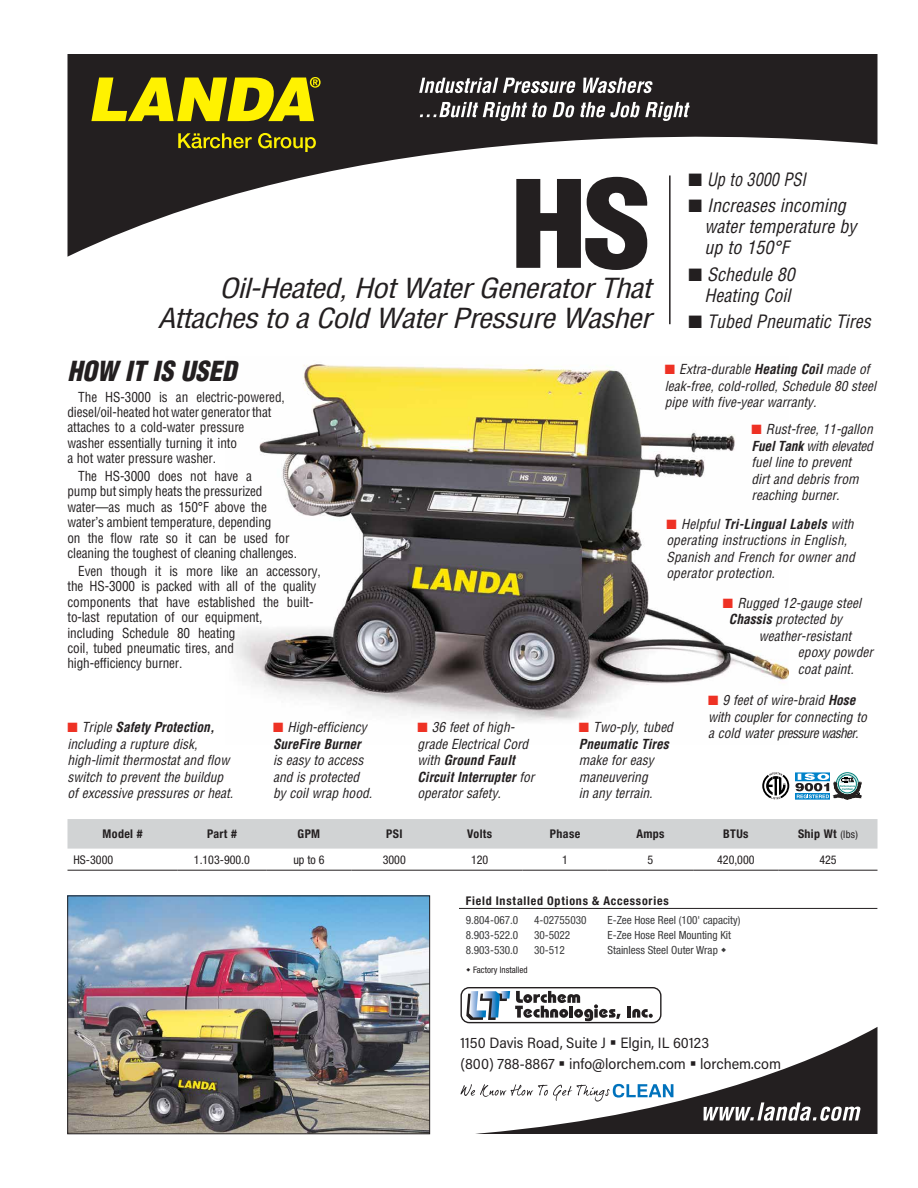
<style>
.page{position:relative;width:918px;height:1188px;background:#fff}
.page>*{position:absolute;margin:0;border:0;box-sizing:border-box;transform-origin:0 0}
.t1{font:900 condensed 118.5px "Helvetica";color:#231f20;scale:1.15 1}
.t2{font:italic condensed 27px "Helvetica";letter-spacing:-.025em;color:#231f20;scale:1.15 1}
.t3{font:italic 900 condensed 27px "Helvetica";color:#231f20}
.t4{font:italic condensed 18px/21px "Helvetica";color:#231f20}
.t5{font:italic condensed 18px "Helvetica";color:#231f20;scale:.9 1}
.t6{font:15px "Acumin Pro Semi Cond";color:#231f20}
.t7{font:italic condensed 13.5px/16.5px "Helvetica";color:#231f20}
.t8{font:condensed 13.5px/15.5px "Helvetica";letter-spacing:-.01em;color:#231f20}
.t9{font:700 condensed 12px "Helvetica Neue";letter-spacing:.03em;color:#231f20}
.t10{font:condensed 12px "Helvetica Neue";color:#231f20}
.t11{font:700 condensed 12px "Helvetica Neue";letter-spacing:.065em;color:#231f20}
.t12{font:condensed 11.25px "Helvetica Neue";color:#3b3b3c}
.t13{font:condensed 9px "Helvetica Neue";color:#231f20}
.t14{font:700 2.55px/3px "Helvetica";color:#00817b;text-align:center}
.s1{color:#ee3124}
.s2{font-weight:700}
.s3{font-weight:400;font-size:10.5px}
</style>
<div class="page">
<img style="left:234px;top:364px;width:554px;height:358px">
<img style="left:70px;top:898px;width:358px;height:234px">
<div style="left:68px;top:896px;width:362px;height:238px;border:1px solid #231f20"></div>
<hr style="left:669px;top:175px;width:2px;height:149px;background:#231f20">
<div style="left:68px;top:819px;width:810px;height:30px;background:#d1d3d4"></div>
<hr style="left:68px;top:870px;width:110px;height:1px;background:#231f20">
<hr style="left:178px;top:870px;width:88px;height:1px;background:#231f20">
<hr style="left:266px;top:870px;width:86px;height:1px;background:#231f20">
<hr style="left:352px;top:870px;width:85px;height:1px;background:#231f20">
<hr style="left:437px;top:870px;width:85px;height:1px;background:#231f20">
<hr style="left:522px;top:870px;width:86px;height:1px;background:#231f20">
<hr style="left:608px;top:870px;width:85px;height:1px;background:#231f20">
<hr style="left:693px;top:870px;width:86px;height:1px;background:#231f20">
<hr style="left:779px;top:870px;width:99px;height:1px;background:#231f20">
<hr style="left:459px;top:908px;width:418px;height:1px;background:#231f20">
<svg style="left:795px;top:772px;width:66px;height:27px"></svg>
<svg style="left:762px;top:772px;width:27px;height:27px"></svg>
<svg style="left:68px;top:54px;width:810px;height:203px"></svg>
<svg style="left:419px;top:78px;width:157px;height:15px"></svg>
<svg style="left:583px;top:78px;width:70px;height:15px"></svg>
<svg style="left:420px;top:102px;width:127px;height:19px"></svg>
<svg style="left:553px;top:102px;width:137px;height:19px"></svg>
<svg style="left:91px;top:77px;width:230px;height:44px;background:#a69d0c"></svg>
<svg style="left:178px;top:133px;width:74px;height:15px"></svg>
<svg style="left:258px;top:133px;width:58px;height:19px"></svg>
<svg style="left:461px;top:987px;width:417px;height:147px"></svg>
<p class="t1" style="left:511px;top:151px;width:124px">HS</p>
<p class="t2" style="left:158px;top:301px;width:431px">Attaches to a Cold Water Pressure Washer</p>
<p class="t2" style="left:219px;top:271px;width:377px">Oil-Heated, Hot Water Generator That</p>
<p class="t5" style="left:688px;top:168px;width:132px">■ Up to 3000 PSI</p>
<p class="t4" style="left:705px;top:195px;width:153px;text-indent:-16px">■ Increases incoming water temperature by up to 150°F</p>
<p class="t4" style="left:688px;top:264px;width:108px;text-align:right">■ Schedule 80<br>Heating Coil</p>
<p class="t4" style="left:688px;top:311px;width:184px">■ Tubed Pneumatic Tires</p>
<p class="t3" style="left:68px;top:354px;width:170px">HOW IT IS USED</p>
<p class="t8" style="left:68px;top:389px;width:219px;text-indent:11px">The HS-3000 is an electric-powered, diesel/oil-heated hot water generator that attaches to a cold-water pressure<br>washer essentially turning it into<br>a hot water pressure washer.</p>
<p class="t8" style="left:68px;top:468px;width:231px;text-indent:11px">The HS-3000 does not have a<br>pump but simply heats the pressurized water—as much as 150°F above the water’s ambient temperature, depending<br>on the flow rate so it can be used for cleaning the toughest of cleaning challenges.</p>
<p class="t8" style="left:68px;top:563px;width:255px;text-indent:11px">Even though it is more like an accessory, the HS-3000 is packed with all of the quality components that have established the built&shy;to-last reputation of our equipment,<br>including Schedule 80 heating<br>coil, tubed pneumatic tires, and<br>high-efficiency burner.</p>
<p class="t7" style="left:665px;top:361px;width:213px"><span class="s1">■</span> Extra-durable <span class="s2">Heating Coil</span> made of leak-free, cold-rolled, Schedule 80 steel pipe with five-year warranty.</p>
<p class="t7" style="left:752px;top:421px;width:123px"><span class="s1">■</span> Rust-free, 11-gallon<br><span class="s2">Fuel Tank</span> with elevated fuel line to prevent<br>dirt and debris from reaching burner.</p>
<p class="t7" style="left:666px;top:516px;width:190px"><span class="s1">■</span> Helpful <span class="s2">Tri-Lingual Labels</span> with operating instructions in English,<br>Spanish and French for owner and operator protection.</p>
<p class="t7" style="left:723px;top:595px;width:140px"><span class="s1">■</span> Rugged 12-gauge steel</p>
<p class="t7" style="left:729px;top:611px;width:115px"><span class="s2">Chassis</span> protected by</p>
<p class="t7" style="left:759px;top:627px;width:94px">weather-resistant</p>
<p class="t7" style="left:798px;top:644px;width:76px">epoxy powder</p>
<p class="t7" style="left:798px;top:660px;width:57px">coat paint.</p>
<p class="t7" style="left:68px;top:719px;width:167px"><span class="s1">■</span> Triple <span class="s2">Safety Protection, </span>including a rupture disk, high-limit thermostat and flow switch to prevent the buildup of excessive pressures or heat.</p>
<p class="t7" style="left:273px;top:719px;width:101px"><span class="s1">■</span> High-efficiency<br><span class="s2">SureFire Burner </span>is easy to access and is protected by coil wrap hood.</p>
<p class="t7" style="left:417px;top:719px;width:118px"><span class="s1">■</span> 36 feet of high&shy;grade Electrical Cord with <span class="s2">Ground Fault<br>Circuit Interrupter</span> for operator safety.</p>
<p class="t7" style="left:579px;top:719px;width:96px"><span class="s1">■</span> Two-ply, tubed<br><span class="s2">Pneumatic Tires </span>make for easy maneuvering<br>in any terrain.</p>
<p class="t7" style="left:708px;top:692px;width:160px"><span class="s1">■</span> 9 feet of wire-braid <span class="s2">Hose </span>with coupler for connecting to a cold water pressure washer.</p>
<p class="t14" style="left:840px;top:785px;width:17px">Performance<br>Certified</p>
<p class="t9" style="left:103px;top:827px;width:41px">Model #</p>
<p class="t9" style="left:207px;top:827px;width:31px">Part #</p>
<p class="t9" style="left:298px;top:827px;width:24px">GPM</p>
<p class="t9" style="left:386px;top:827px;width:18px">PSI</p>
<p class="t9" style="left:467px;top:827px;width:26px">Volts</p>
<p class="t9" style="left:550px;top:827px;width:32px">Phase</p>
<p class="t9" style="left:636px;top:827px;width:30px">Amps</p>
<p class="t9" style="left:723px;top:827px;width:27px">BTUs</p>
<p class="t9" style="left:798px;top:827px;width:62px">Ship Wt <span class="s3">(lbs)</span></p>
<p class="t10" style="left:74px;top:853px;width:41px">HS-3000</p>
<p class="t10" style="left:194px;top:853px;width:58px">1.103-900.0</p>
<p class="t10" style="left:293px;top:853px;width:33px">up to 6</p>
<p class="t10" style="left:383px;top:853px;width:25px">3000</p>
<p class="t10" style="left:471px;top:853px;width:19px">120</p>
<p class="t10" style="left:562px;top:853px;width:7px">1</p>
<p class="t10" style="left:648px;top:853px;width:7px">5</p>
<p class="t10" style="left:717px;top:853px;width:39px">420,000</p>
<p class="t10" style="left:819px;top:853px;width:19px">425</p>
<p class="t11" style="left:466px;top:893px;width:204px">Field Installed Options &amp; Accessories</p>
<p class="t12" style="left:466px;top:914px;width:54px">9.804-067.0</p>
<p class="t12" style="left:534px;top:914px;width:54px">4-02755030</p>
<p class="t12" style="left:608px;top:914px;width:134px">E-Zee Hose Reel (100' capacity)</p>
<p class="t12" style="left:466px;top:929px;width:54px">8.903-522.0</p>
<p class="t12" style="left:534px;top:929px;width:38px">30-5022</p>
<p class="t12" style="left:608px;top:929px;width:125px">E-Zee Hose Reel Mounting Kit</p>
<p class="t12" style="left:466px;top:944px;width:54px">8.903-530.0</p>
<p class="t12" style="left:534px;top:944px;width:32px">30-512</p>
<p class="t12" style="left:608px;top:944px;width:112px">Stainless Steel Outer Wrap</p>
<p class="t13" style="left:473px;top:965px;width:56px">Factory Installed</p>
<p class="t6" style="left:460px;top:1032px;width:250px">1150 Davis Road, Suite J ▪ Elgin, IL 60123</p>
<p class="t6" style="left:460px;top:1053px;width:322px">(800) 788-8867 ▪ info@lorchem.com ▪ lorchem.com</p>
</div>
